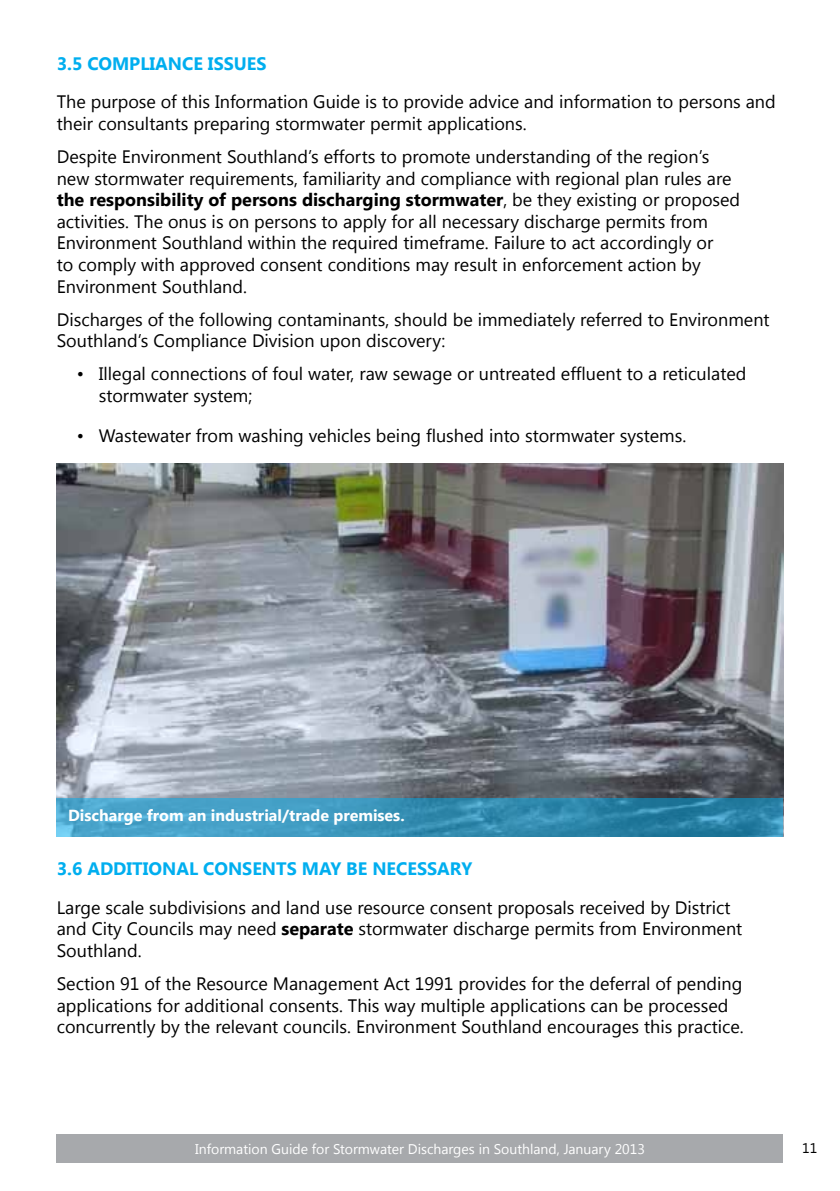
<style>
.page{position:relative;width:840px;height:1191px;background:#fff}
.page>*{position:absolute;margin:0;border:0;box-sizing:border-box;transform-origin:0 0}
.t1{font:18px/21.6px "Segoe UI";color:#000}
.t2{font:700 18px "Segoe UI";color:#00aeef}
.t3{font:700 16px "Segoe UI";color:#fff}
.t4{font:14px "Segoe UI";color:#fff}
.t5{font:14px "Segoe UI";color:#000}
.s1{font-weight:700}
</style>
<div class="page">
<div style="left:57px;top:1134px;width:725px;height:28px;background:#a7a9ac"></div>
<img style="left:57px;top:464px;width:726px;height:372px">
<svg style="left:57px;top:798px;width:725px;height:38px;background:#3992b7"></svg>
<p class="t2" style="left:57px;top:51px;width:211px">3.5 COMPLIANCE ISSUES</p>
<p class="t1" style="left:57px;top:90px;width:720px">The purpose of this Information Guide is to provide advice and information to persons and their consultants preparing stormwater permit applications.</p>
<p class="t1" style="left:57px;top:145px;width:684px">Despite Environment Southland’s efforts to promote understanding of the region’s new stormwater requirements, familiarity and compliance with regional plan rules are <span class="s1">the responsibility of persons discharging stormwater</span>, be they existing or proposed activities. The onus is on persons to apply for all necessary discharge permits from Environment Southland within the required timeframe. Failure to act accordingly or<br>to comply with approved consent conditions may result in enforcement action by Environment Southland.</p>
<p class="t1" style="left:57px;top:308px;width:714px">Discharges of the following contaminants, should be immediately referred to Environment<br>Southland’s Compliance Division upon discovery:</p>
<p class="t1" style="left:99px;top:362px;width:648px;text-indent:-22px">• Illegal connections of foul water, raw sewage or untreated effluent to a reticulated stormwater system;</p>
<p class="t1" style="left:77px;top:424px;width:610px">• Wastewater from washing vehicles being flushed into stormwater systems.</p>
<p class="t3" style="left:68px;top:804px;width:338px">Discharge from an industrial/trade premises.</p>
<p class="t2" style="left:57px;top:856px;width:417px">3.6 ADDITIONAL CONSENTS MAY BE NECESSARY</p>
<p class="t1" style="left:57px;top:895px;width:686px">Large scale subdivisions and land use resource consent proposals received by District and City Councils may need <span class="s1">separate</span> stormwater discharge permits from Environment<br>Southland.</p>
<p class="t1" style="left:57px;top:972px;width:688px">Section 91 of the Resource Management Act 1991 provides for the deferral of pending applications for additional consents. This way multiple applications can be processed concurrently by the relevant councils. Environment Southland encourages this practice.</p>
<p class="t4" style="left:195px;top:1138px;width:451px">Information Guide for Stormwater Discharges in Southland, January 2013</p>
<p class="t5" style="left:801px;top:1138px;width:17px">11</p>
</div>
